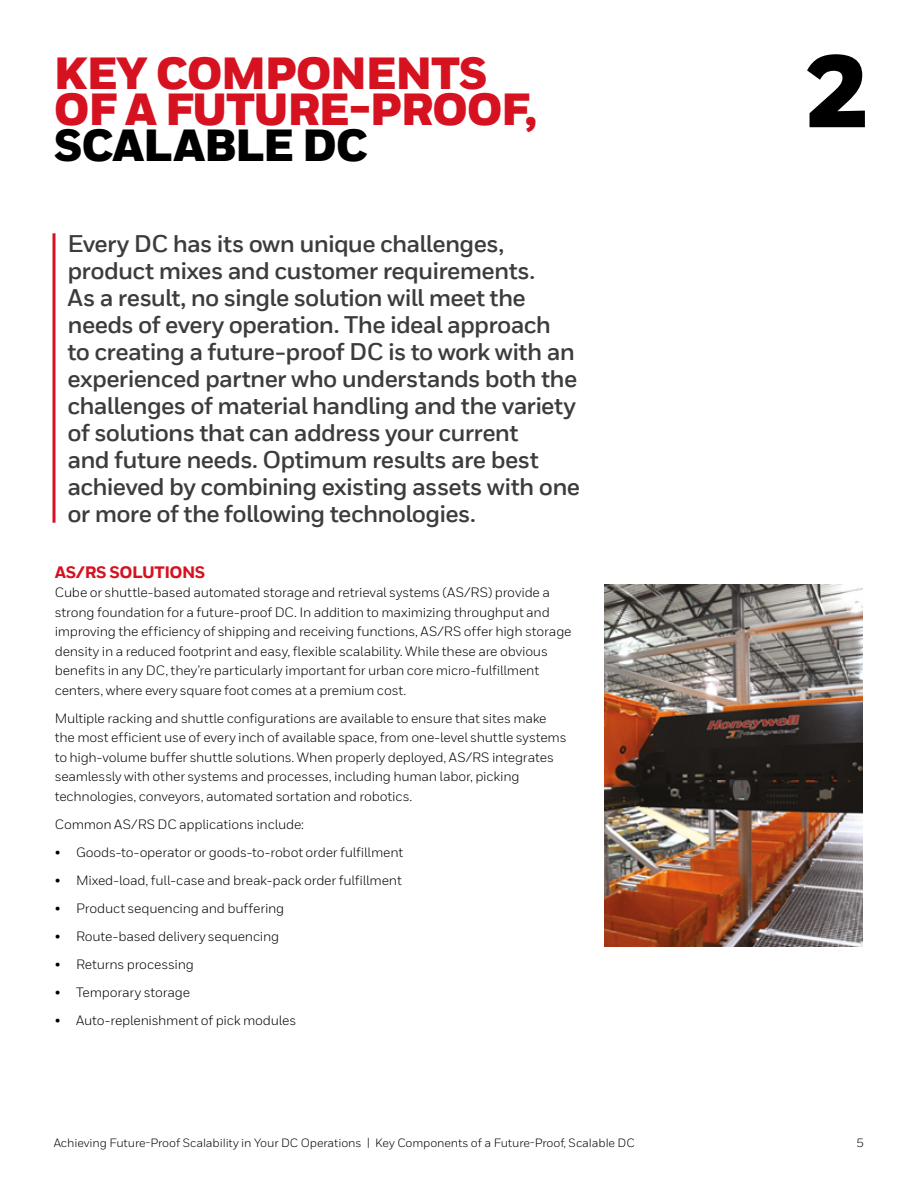
<style>
.page{position:relative;width:918px;height:1188px;background:#fff}
.page>*{position:absolute;margin:0;border:0;box-sizing:border-box;transform-origin:0 0}
.t1{font:900 102px "Honeywell Sans";color:#000}
.t2{font:900 45px/36px "Honeywell Sans";letter-spacing:-.03em;color:#d61120}
.t3{font:900 45px "Honeywell Sans";letter-spacing:-.03em;color:#000}
.t4{font:700 24px/27px "Honeywell Sans TT";letter-spacing:-.03em;color:#3c3c3b}
.t5{font:800 16.5px "Honeywell Sans TT";letter-spacing:-.03em;color:#d61120}
.t6{font:13.5px/19.5px "Honeywell Sans TT";letter-spacing:-.015em;color:#000}
.t7{font:12px "Honeywell Sans";letter-spacing:-.01em;color:#000}
</style>
<div class="page">
<svg style="left:52px;top:233px;width:4px;height:290px"></svg>
<img style="left:604px;top:585px;width:259px;height:362px">
<h2 class="t2" style="left:54px;top:57px;width:485px">KEY COMPONENTS<br>OF A FUTURE-PROOF,</h2>
<h2 class="t3" style="left:54px;top:117px;width:315px">SCALABLE DC</h2>
<p class="t4" style="left:68px;top:231px;width:514px">Every DC has its own unique challenges, product mixes and customer requirements.<br>As a result, no single solution will meet the needs of every operation. The ideal approach<br>to creating a future-proof DC is to work with an experienced partner who understands both the challenges of material handling and the variety of solutions that can address your current<br>and future needs. Optimum results are best achieved by combining existing assets with one or more of the following technologies.</p>
<p class="t5" style="left:55px;top:562px;width:152px">AS/RS SOLUTIONS</p>
<p class="t6" style="left:55px;top:583px;width:518px">Cube or shuttle-based automated storage and retrieval systems (AS/RS) provide a strong foundation for a future-proof DC. In addition to maximizing throughput and improving the efficiency of shipping and receiving functions, AS/RS offer high storage density in a reduced footprint and easy, flexible scalability. While these are obvious benefits in any DC, they’re particularly important for urban core micro-fulfillment centers, where every square foot comes at a premium cost.</p>
<p class="t6" style="left:55px;top:708px;width:513px">Multiple racking and shuttle configurations are available to ensure that sites make the most efficient use of every inch of available space, from one-level shuttle systems to high-volume buffer shuttle solutions. When properly deployed, AS/RS integrates seamlessly with other systems and processes, including human labor, picking technologies, conveyors, automated sortation and robotics.</p>
<p class="t6" style="left:55px;top:814px;width:251px">Common AS/RS DC applications include:</p>
<p class="t6" style="left:55px;top:842px;width:350px">• Goods-to-operator or goods-to-robot order fulfillment</p>
<p class="t6" style="left:55px;top:870px;width:349px">• Mixed-load, full-case and break-pack order fulfillment</p>
<p class="t6" style="left:55px;top:898px;width:231px">• Product sequencing and buffering</p>
<p class="t6" style="left:55px;top:926px;width:226px">• Route-based delivery sequencing</p>
<p class="t6" style="left:55px;top:954px;width:141px">• Returns processing</p>
<p class="t6" style="left:55px;top:982px;width:137px">• Temporary storage</p>
<p class="t6" style="left:55px;top:1010px;width:243px">• Auto-replenishment of pick modules</p>
<h1 class="t1" style="left:805px;top:29px;width:65px">2</h1>
<p class="t7" style="left:54px;top:1135px;width:583px">Achieving Future-Proof Scalability in Your DC Operations | Key Components of a Future-Proof, Scalable DC</p>
<p class="t7" style="left:857px;top:1135px;width:9px">5</p>
</div>
